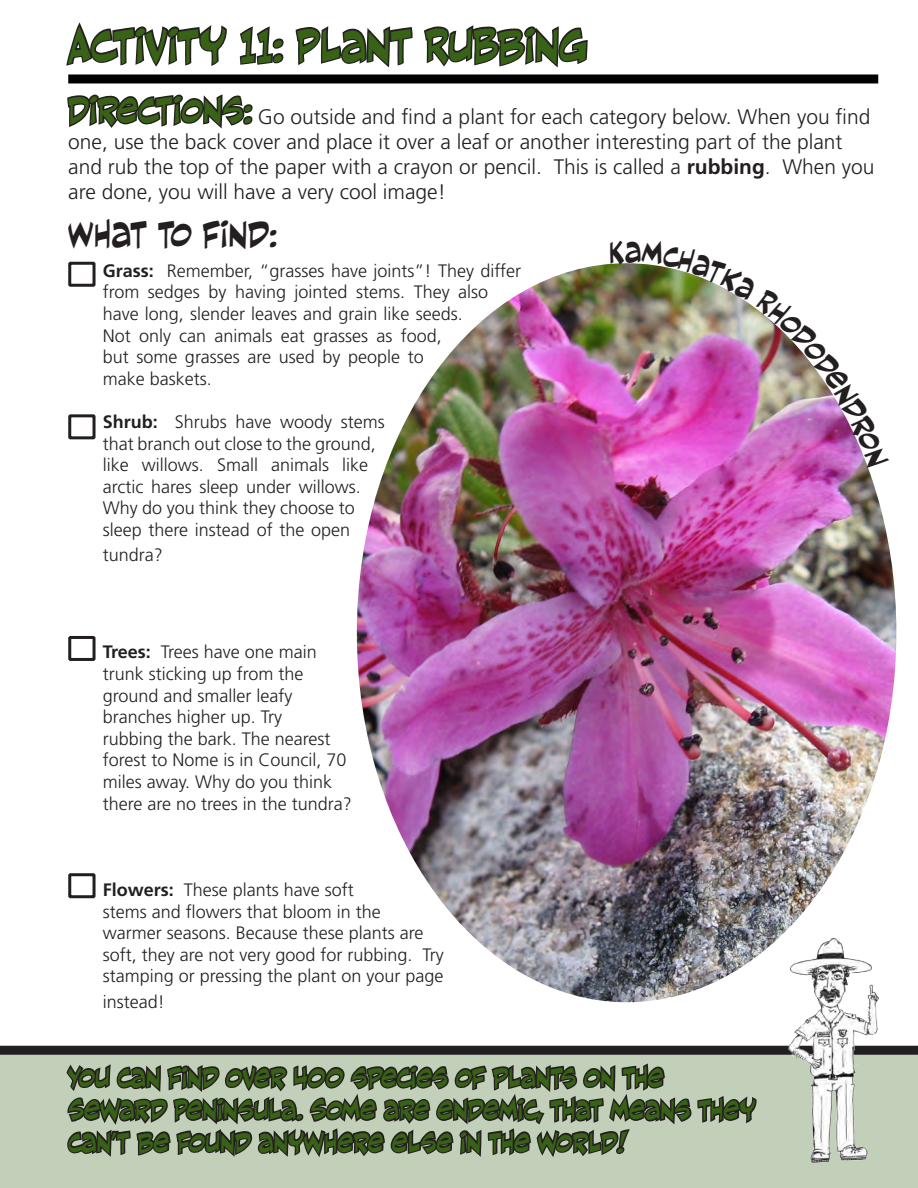
<style>
.page{position:relative;width:918px;height:1188px;background:#fff}
.page>*{position:absolute;margin:0;border:0;box-sizing:border-box;transform-origin:0 0}
.t1{font:45px "CC Mad Scientist";color:#386216}
.t2{font:36px "CC Mad Scientist";color:#231f20}
.t3{font:27px/32.4px "CC Mad Scientist";color:#386216}
.t4{font:300 21px/25.2px "Frutiger LT Std";color:#231f20}
.t5{font:300 18px/21.6px "Frutiger LT Std";color:#231f20}
.s1{font-family:"CC Mad Scientist";font-weight:400;font-size:36px;color:#386216}
.s2{font-weight:700}
</style>
<div class="page">
<div style="left:0;top:1055px;width:918px;height:133px;background:#c3d0b9"></div>
<svg style="left:68px;top:261px;width:28px;height:638px"></svg>
<div style="left:68px;top:74px;width:810px;height:9px;background:#000"></div>
<svg style="left:66px;top:22px;width:161px;height:45px"></svg>
<svg style="left:239px;top:26px;width:45px;height:39px"></svg>
<svg style="left:295px;top:26px;width:118px;height:42px"></svg>
<svg style="left:424px;top:25px;width:164px;height:43px"></svg>
<svg style="left:67px;top:94px;width:186px;height:35px"></svg>
<img style="left:357px;top:264px;width:539px;height:738px">
<svg style="left:66px;top:1063px;width:691px;height:94px"></svg>
<div style="left:0;top:1046px;width:918px;height:9px;background:#231f20"></div>
<img style="left:788px;top:936px;width:90px;height:227px">
<img style="left:610px;top:263px;width:279px;height:205px">
<h3 class="t1" style="left:68px;top:22px;width:521px">ACTIVITY 11: PLANT RUBING</h3>
<p class="t4" style="left:68px;top:104px;width:808px"><span class="s1">DIRECTIONS:</span> Go outside and fnd a plant for each category below. When you fnd one, use the back cover and place it over a leaf or another interesting part of the plant and rub the top of the paper with a crayon or pencil. This is called a <span class="s2">rubbing</span>. When you are done, you will have a very cool image!</p>
<h4 class="t2" style="left:68px;top:216px;width:211px">WHAT TO FIND:</h4>
<p class="t5" style="left:103px;top:260px;width:420px"><span class="s2">Grass:</span> Remember, “grasses have joints”! They differ from sedges by having jointed stems. They also have long, slender leaves and grain like seeds.<br>Not only can animals eat grasses as food,<br>but some grasses are used by people to<br>make baskets.</p>
<p class="t5" style="left:103px;top:411px;width:283px"><span class="s2">Shrub:</span> Shrubs have woody stems that branch out close to the ground, like willows. Small animals like arctic hares sleep under willows.<br>Why do you think they choose to sleep there instead of the open</p>
<p class="t5" style="left:103px;top:544px;width:62px">tundra?</p>
<p class="t5" style="left:103px;top:642px;width:251px"><span class="s2">Trees:</span> Trees have one main trunk sticking up from the ground and smaller leafy branches higher up. Try<br>rubbing the bark. The nearest forest to Nome is in Council, 70 miles away. Why do you think there are no trees in the tundra?</p>
<p class="t5" style="left:103px;top:879px;width:280px"><span class="s2">Flowers:</span> These plants have soft stems and fowers that bloom in the</p>
<p class="t5" style="left:103px;top:922px;width:343px">warmer seasons. Because these plants are soft, they are not very good for rubbing. Try stamping or pressing the plant on your page</p>
<p class="t5" style="left:103px;top:991px;width:64px">instead!</p>
<p class="t3" style="left:68px;top:1061px;width:689px">YOU CAN FIND OVER 400 SPECIES OF PLANTS ON THE<br>SEWARD PENINSULA. SOME ARE ENDEMIC, THAT MEANS THEY<br>CAN’T BE FOUND ANYWHERE ELSE IN THE WORLD!</p>
</div>
